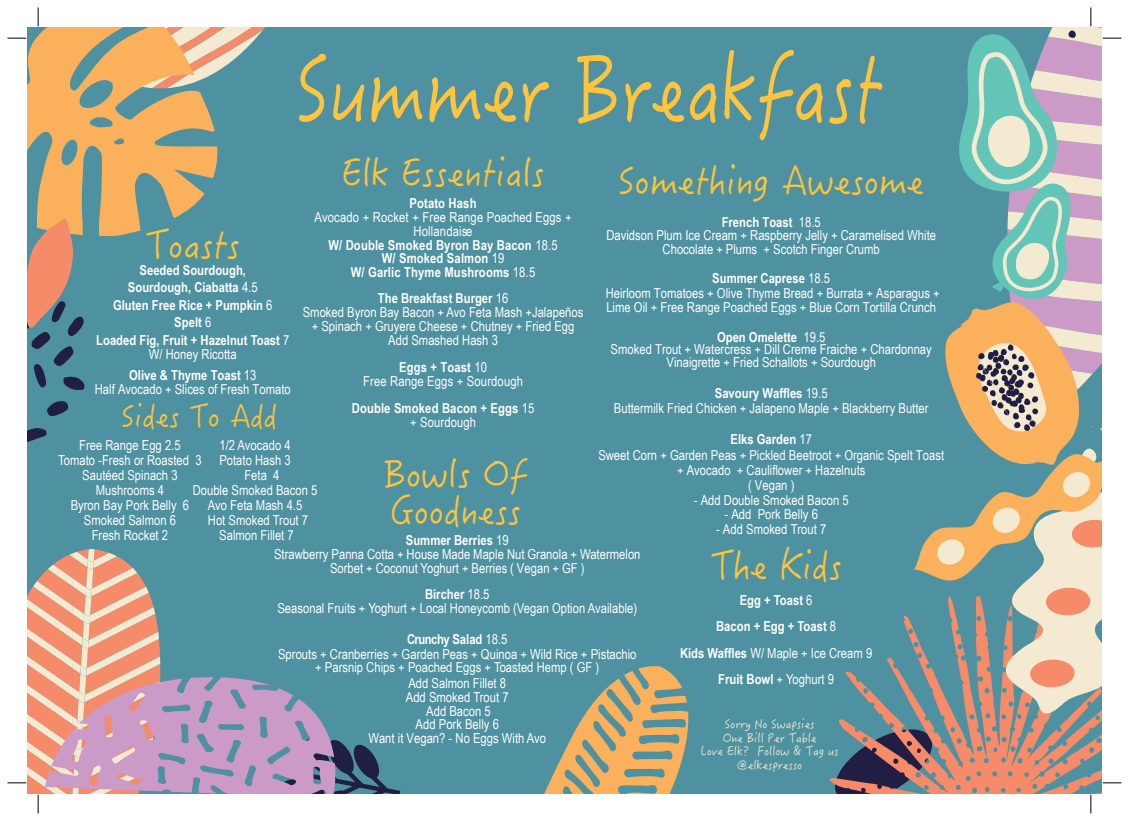
<style>
.page{position:relative;width:1129px;height:821px;background:#fff}
.page>*{position:absolute;margin:0;border:0;box-sizing:border-box;transform-origin:0 0}
.t1{font:92.75px "Hanzi Pen TC W3";color:#fec43d;scale:.84 1}
.t2{font:37.5px/37.5px "Hanzi Pen TC W3";color:#fec43d}
.t3{font:30px "Hanzi Pen TC W3";color:#fec43d}
.t4{font:13.75px/13.8px "Arial Narrow";color:#fff;text-align:center}
.t5{font:700 13.75px/13.8px "Arial Narrow";color:#fff;text-align:center}
.t6{font:12.5px/13.8px "Hanzi Pen TC W3";color:#f4e9d1;text-align:center}
.s1{font-weight:400}
.s2{font-weight:700}
</style>
<div class="page">
<div style="left:28px;top:28px;width:1073px;height:765px;background:#4e91a0"></div>
<svg style="left:28px;top:428px;width:19px;height:14px"></svg>
<svg style="left:47px;top:401px;width:21px;height:15px"></svg>
<svg style="left:829px;top:615px;width:272px;height:178px"></svg>
<svg style="left:218px;top:28px;width:47px;height:43px"></svg>
<svg style="left:28px;top:28px;width:190px;height:208px;fill:#fbb15b"></svg>
<svg style="left:544px;top:666px;width:145px;height:127px"></svg>
<svg style="left:28px;top:218px;width:57px;height:172px"></svg>
<svg style="left:8px;top:37px;width:18px;height:2px"></svg>
<svg style="left:1102px;top:782px;width:19px;height:1px"></svg>
<svg style="left:37px;top:8px;width:2px;height:18px"></svg>
<svg style="left:8px;top:549px;width:392px;height:264px"></svg>
<svg style="left:913px;top:8px;width:208px;height:710px"></svg>
<svg style="left:1090px;top:794px;width:1px;height:19px"></svg>
<h1 class="t1" style="left:296px;top:33px;width:700px">Summer Breakfast</h1>
<h2 class="t2" style="left:342px;top:153px;width:204px">Elk Essentials</h2>
<p class="t5" style="left:409px;top:198px;width:69px">Potato Hash</p>
<p class="t5" style="left:315px;top:211px;width:258px"><span class="s1">Avocado + Rocket + Free Range Poached Eggs +<br>Hollandaise<br></span>W/ Double Smoked Byron Bay Bacon <span class="s1">18.5<br></span>W/ Smoked Salmon <span class="s1">19<br></span>W/ Garlic Thyme Mushrooms <span class="s1">18.5</span></p>
<p class="t4" style="left:303px;top:293px;width:282px"><span class="s2">The Breakfast Burger</span> 16<br>Smoked Byron Bay Bacon + Avo Feta Mash +Jalapeños + Spinach + Gruyere Cheese + Chutney + Fried Egg Add Smashed Hash 3</p>
<p class="t4" style="left:363px;top:361px;width:161px"><span class="s2">Eggs + Toast</span> 10<br>Free Range Eggs + Sourdough</p>
<p class="t5" style="left:352px;top:403px;width:184px">Double Smoked Bacon + Eggs <span class="s1">15 + Sourdough</span></p>
<h2 class="t2" style="left:618px;top:161px;width:307px">Something Awesome</h2>
<p class="t4" style="left:606px;top:216px;width:331px"><span class="s2">French Toast</span> 18.5<br>Davidson Plum Ice Cream + Raspberry Jelly + Caramelised White<br>Chocolate + Plums + Scotch Finger Crumb</p>
<p class="t4" style="left:606px;top:272px;width:336px;line-height:15px"><span class="s2">Summer Caprese</span> 18.5<br>Heirloom Tomatoes + Olive Thyme Bread + Burrata + Asparagus +</p>
<p class="t4" style="left:606px;top:293px;width:331px;line-height:30px">Lime Oil + Free Range Poached Eggs + Blue Corn Tortilla Crunch<br><span class="s2">Open Omelette</span> 19.5</p>
<p class="t4" style="left:610px;top:344px;width:323px;line-height:12.5px">Smoked Trout + Watercress + Dill Creme Fraiche + Chardonnay<br>Vinaigrette + Fried Schallots + Sourdough</p>
<p class="t4" style="left:614px;top:387px;width:316px;line-height:14.9px"><span class="s2">Savoury Waffles</span> 19.5<br>Buttermilk Fried Chicken + Jalapeno Maple + Blackberry Butter</p>
<p class="t4" style="left:598px;top:432px;width:347px;line-height:16.1px"><span class="s2">Elks Garden</span> 17<br>Sweet Corn + Garden Peas + Pickled Beetroot + Organic Spelt Toast</p>
<p class="t4" style="left:677px;top:463px;width:190px;line-height:14.9px">+ Avocado + Cauliflower + Hazelnuts ( Vegan )</p>
<p class="t4" style="left:694px;top:494px;width:156px">- Add Double Smoked Bacon 5</p>
<p class="t4" style="left:724px;top:509px;width:95px">- Add Pork Belly 6</p>
<p class="t4" style="left:716px;top:523px;width:112px">- Add Smoked Trout 7</p>
<h2 class="t2" style="left:146px;top:226px;width:96px">Toasts</h2>
<p class="t5" style="left:96px;top:262px;width:195px;line-height:17.5px">Seeded Sourdough,<br>Sourdough, Ciabatta <span class="s1">4.5<br></span>Gluten Free Rice + Pumpkin <span class="s1">6<br></span>Spelt <span class="s1">6<br></span>Loaded Fig, Fruit + Hazelnut Toast <span class="s1">7</span></p>
<p class="t4" style="left:129px;top:344px;width:129px;line-height:21.2px">W/ Honey Ricotta<br><span class="s2">Olive &amp; Thyme Toast</span> 13</p>
<p class="t4" style="left:95px;top:383px;width:197px">Half Avocado + Slices of Fresh Tomato</p>
<h3 class="t3" style="left:121px;top:398px;width:157px">Sides To Add</h3>
<p class="t4" style="left:219px;top:439px;width:73px">1/2 Avocado 4</p>
<p class="t4" style="left:219px;top:454px;width:73px">Potato Hash 3</p>
<p class="t4" style="left:244px;top:469px;width:37px">Feta 4</p>
<p class="t4" style="left:193px;top:484px;width:126px">Double Smoked Bacon 5</p>
<p class="t4" style="left:208px;top:499px;width:96px">Avo Feta Mash 4.5</p>
<p class="t4" style="left:208px;top:514px;width:102px">Hot Smoked Trout 7</p>
<p class="t4" style="left:219px;top:529px;width:76px">Salmon Fillet 7</p>
<p class="t4" style="left:58px;top:439px;width:145px;line-height:15px">Free Range Egg 2.5<br>Tomato -Fresh or Roasted 3<br>Sautéed Spinach 3<br>Mushrooms 4<br>Byron Bay Pork Belly 6<br>Smoked Salmon 6<br>Fresh Rocket 2</p>
<h2 class="t2" style="left:384px;top:454px;width:144px">Bowls Of<br>Goodness</h2>
<p class="t4" style="left:274px;top:534px;width:368px"><span class="s2">Summer Berries</span> 19<br>Strawberry Panna Cotta + House Made Maple Nut Granola + Watermelon<br>Sorbet + Coconut Yoghurt + Berries ( Vegan + GF )</p>
<p class="t4" style="left:277px;top:588px;width:361px"><span class="s2">Bircher</span> 18.5<br>Seasonal Fruits + Yoghurt + Local Honeycomb (Vegan Option Available)</p>
<p class="t4" style="left:278px;top:632px;width:360px;line-height:14.9px"><span class="s2">Crunchy Salad</span> 18.5<br>Sprouts + Cranberries + Garden Peas + Quinoa + Wild Rice + Pistachio</p>
<p class="t4" style="left:315px;top:660px;width:286px;line-height:16.2px">+ Parsnip Chips + Poached Eggs + Toasted Hemp ( GF )<br>Add Salmon Fillet 8</p>
<p class="t4" style="left:368px;top:691px;width:179px">Add Smoked Trout 7<br>Add Bacon 5<br>Add Pork Belly 6<br>Want it Vegan? - No Eggs With Avo</p>
<h2 class="t2" style="left:710px;top:545px;width:132px">The Kids</h2>
<p class="t5" style="left:680px;top:588px;width:194px;line-height:26.2px">Egg + Toast <span class="s1">6<br></span>Bacon + Egg + Toast <span class="s1">8<br></span>Kids Waffles <span class="s1">W/ Maple + Ice Cream 9<br></span>Fruit Bowl <span class="s1">+ Yoghurt 9</span></p>
<p class="t6" style="left:701px;top:716px;width:139px">Sorry No Swapsies<br>One Bill Per Table<br>Love Elk? Follow &amp; Tag us @elkespresso</p>
</div>
